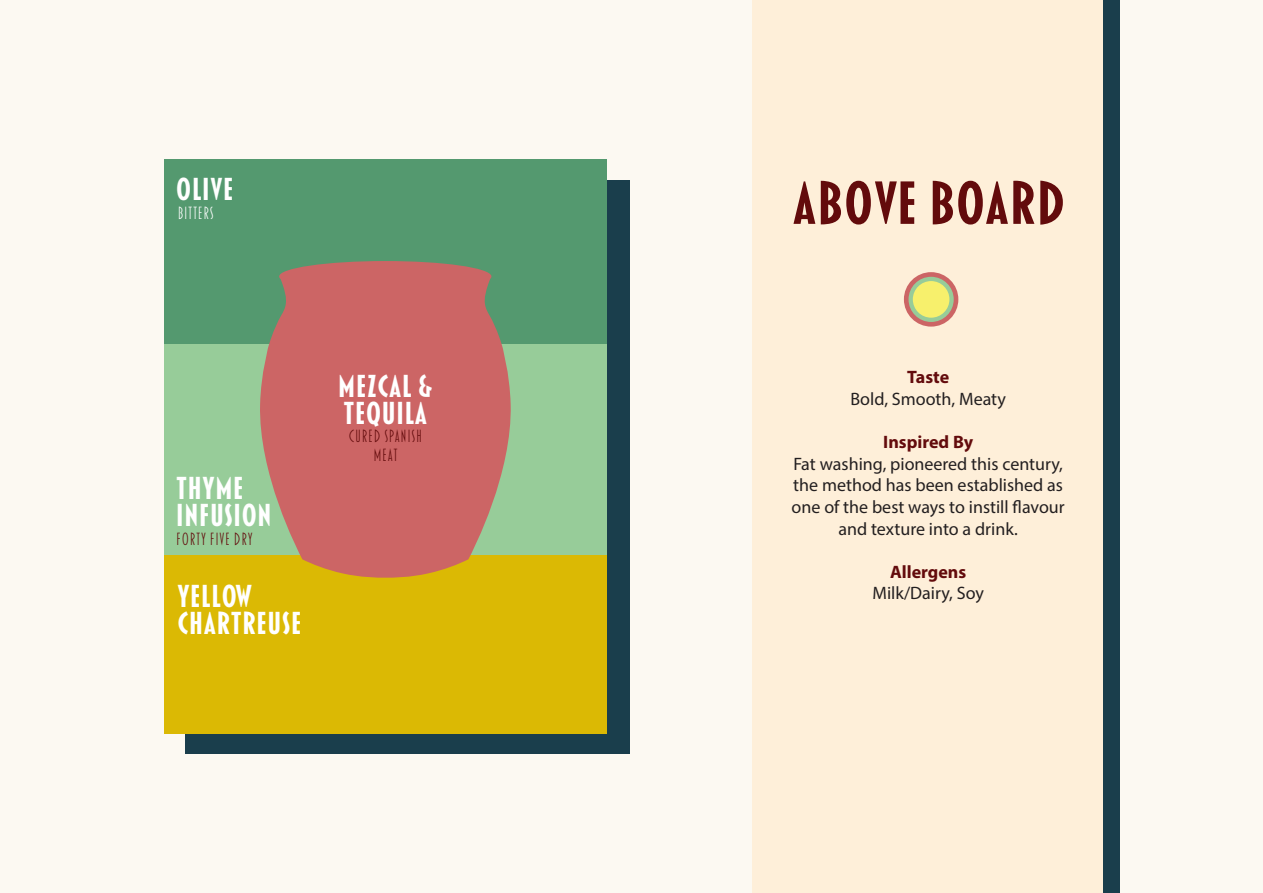
<style>
.page{position:relative;width:1263px;height:893px;background:#fcf9f2}
.page>*{position:absolute;margin:0;border:0;box-sizing:border-box;transform-origin:0 0}
.t1{font:700 62.1px "Blakely";color:#630b0c}
.t2{font:700 32.4px/27px "Blakely";color:#fff}
.t3{font:18px/21.6px "Myriad Pro";color:#231f20;text-align:center}
.t4{font:300 18px/18.9px "Blakely";color:#630b0c;text-align:center}
.t5{font:700 18px "Myriad Pro";color:#630b0c}
.t6{font:300 18px "Blakely";color:#fff}
</style>
<div class="page">
<div style="left:753px;top:0;width:351px;height:893px;background:#feefd9"></div>
<div style="left:1104px;top:0;width:16px;height:893px;background:#1a3e4c"></div>
<div style="left:185px;top:181px;width:444px;height:573px;background:#1a3e4c"></div>
<div style="left:164px;top:542px;width:443px;height:191px;background:#dbb904"></div>
<div style="left:164px;top:159px;width:443px;height:191px;background:#54996f"></div>
<div style="left:164px;top:345px;width:443px;height:210px;background:#97cc99"></div>
<svg style="left:258px;top:261px;width:254px;height:317px;fill:#cc6565"></svg>
<div style="left:904px;top:272px;width:54px;height:55px;background:#cc6565;border-radius:50%"></div>
<svg style="left:908px;top:277px;width:46px;height:45px"></svg>
<div style="left:913px;top:281px;width:36px;height:37px;background:#f7f06c;border-radius:50%"></div>
<h2 class="t2" style="left:176px;top:177px;width:59px">OLIVE</h2>
<p class="t6" style="left:177px;top:204px;width:38px">BITTERS</p>
<h2 class="t2" style="left:176px;top:476px;width:97px">THYME<br>INFUSION</h2>
<p class="t4" style="left:176px;top:530px;width:79px">FORTY FIVE DRY</p>
<h2 class="t2" style="left:177px;top:584px;width:126px">YELLOW<br>CHARTREUSE</h2>
<h2 class="t2" style="left:338px;top:373px;width:96px">MEZCAL &amp;<br>TEQUILA</h2>
<p class="t4" style="left:348px;top:427px;width:75px">CURED SPANISH<br>MEAT</p>
<h1 class="t1" style="left:792px;top:174px;width:275px">ABOVE BOARD</h1>
<p class="t5" style="left:907px;top:365px;width:44px">Taste</p>
<p class="t3" style="left:850px;top:388px;width:157px">Bold, Smooth, Meaty</p>
<p class="t5" style="left:883px;top:430px;width:91px">Inspired By</p>
<p class="t3" style="left:792px;top:453px;width:275px">Fat washing, pioneered this century, the method has been established as one of the best ways to instill flavour and texture into a drink.</p>
<p class="t5" style="left:890px;top:560px;width:78px">Allergens</p>
<p class="t3" style="left:872px;top:582px;width:113px">Milk/Dairy, Soy</p>
</div>
